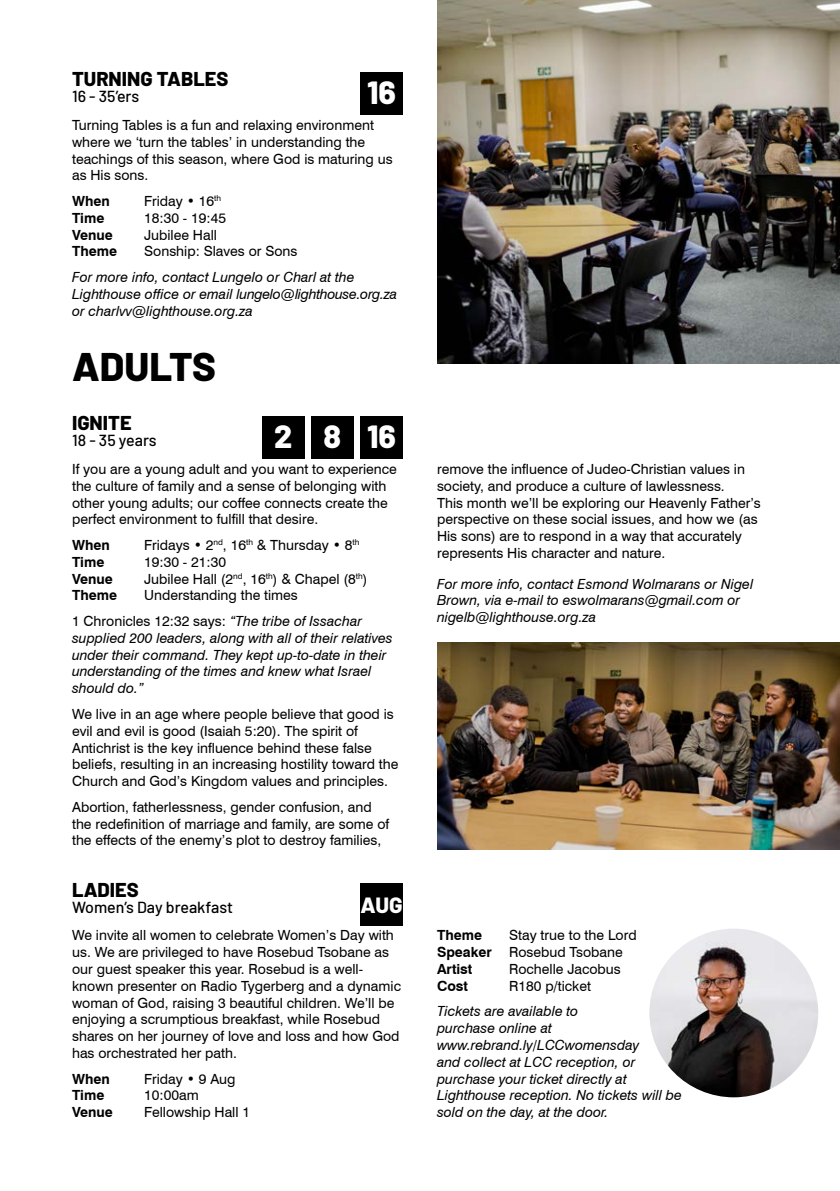
<style>
.page{position:relative;width:840px;height:1191px;background:#fff}
.page>*{position:absolute;margin:0;border:0;box-sizing:border-box;transform-origin:0 0}
.t1{font:800 39.8px "Barlow";color:#000}
.t2{font:800 32px "Barlow";color:#fff}
.t3{font:800 22px "Barlow";color:#fff}
.t4{font:800 20px "Barlow";color:#000}
.t5{font:500 16px "Barlow";color:#000}
.t6{font:14px/16.8px "Swiss 721 BT";color:#000}
.t7{font:italic 14px/16.8px "Swiss 721 BT";color:#000}
.t8{font:700 14px "Swiss 721 BT";color:#000}
.s1{font-style:italic}
.s2{font-weight:700}
</style>
<div class="page">
<div style="left:360px;top:416px;width:43px;height:42px;background:#000"></div>
<div style="left:311px;top:416px;width:42px;height:42px;background:#000"></div>
<div style="left:262px;top:416px;width:42px;height:42px;background:#000"></div>
<div style="left:360px;top:882px;width:43px;height:43px;background:#000"></div>
<div style="left:360px;top:72px;width:43px;height:43px;background:#000"></div>
<img style="left:437px;top:0;width:402px;height:364px">
<img style="left:437px;top:642px;width:402px;height:207px">
<img style="left:649px;top:928px;width:168px;height:169px;border-radius:84px">
<h3 class="t4" style="left:72px;top:64px;width:158px">TURNING TABLES</h3>
<p class="t5" style="left:72px;top:85px;width:69px">16 - 35’ers</p>
<p class="t6" style="left:72px;top:116px;width:322px">Turning Tables is a fun and relaxing environment where we ‘turn the tables’ in understanding the teachings of this season, where God is maturing us as His sons.</p>
<p class="t8" style="left:72px;top:192px;width:39px">When</p>
<p class="t6" style="left:144px;top:192px;width:78px">Friday • 16<sup>th</sup></p>
<p class="t8" style="left:72px;top:209px;width:34px">Time</p>
<p class="t6" style="left:144px;top:209px;width:83px">18:30 - 19:45</p>
<p class="t8" style="left:72px;top:226px;width:42px">Venue</p>
<p class="t6" style="left:144px;top:226px;width:74px">Jubilee Hall</p>
<p class="t8" style="left:72px;top:243px;width:46px">Theme</p>
<p class="t6" style="left:144px;top:243px;width:155px">Sonship: Slaves or Sons</p>
<p class="t7" style="left:72px;top:268px;width:326px">For more info, contact Lungelo or Charl at the<br>Lighthouse office or email lungelo@lighthouse.org.za or charlvv@lighthouse.org.za</p>
<h2 class="t2" style="left:367px;top:69px;width:30px">16</h2>
<h1 class="t1" style="left:72px;top:337px;width:145px">ADULTS</h1>
<h3 class="t4" style="left:72px;top:408px;width:61px">IGNITE</h3>
<p class="t5" style="left:72px;top:428px;width:86px">18 - 35 years</p>
<p class="t6" style="left:72px;top:460px;width:326px">If you are a young adult and you want to experience the culture of family and a sense of belonging with other young adults; our coffee connects create the perfect environment to fulfill that desire.</p>
<p class="t8" style="left:72px;top:536px;width:39px">When</p>
<p class="t6" style="left:144px;top:536px;width:217px">Fridays • 2<sup>nd</sup>, 16<sup>th</sup> &amp; Thursday • 8<sup>th</sup></p>
<p class="t8" style="left:72px;top:553px;width:34px">Time</p>
<p class="t6" style="left:144px;top:553px;width:83px">19:30 - 21:30</p>
<p class="t8" style="left:72px;top:570px;width:42px">Venue</p>
<p class="t6" style="left:144px;top:570px;width:224px">Jubilee Hall (2<sup>nd</sup>, 16<sup>th</sup>) &amp; Chapel (8<sup>th</sup>)</p>
<p class="t8" style="left:72px;top:587px;width:46px">Theme</p>
<h2 class="t2" style="left:274px;top:412px;width:123px">2 816</h2>
<p class="t6" style="left:72px;top:582px;width:291px;line-height:25.6px;text-align:center">Understanding the times<br>1 Chronicles 12:32 says: <span class="s1">“The tribe of Issachar</span></p>
<p class="t7" style="left:72px;top:629px;width:322px">supplied 200 leaders, along with all of their relatives under their command. They kept up-to-date in their understanding of the times and knew what Israel should do.”</p>
<p class="t6" style="left:72px;top:705px;width:328px">We live in an age where people believe that good is evil and evil is good (Isaiah 5:20). The spirit of Antichrist is the key influence behind these false beliefs, resulting in an increasing hostility toward the Church and God’s Kingdom values and principles.</p>
<p class="t6" style="left:72px;top:798px;width:318px">Abortion, fatherlessness, gender confusion, and the redefinition of marriage and family, are some of the effects of the enemy’s plot to destroy families,</p>
<h3 class="t4" style="left:72px;top:874px;width:68px">LADIES</h3>
<p class="t5" style="left:72px;top:895px;width:162px">Women’s Day breakfast</p>
<p class="t6" style="left:72px;top:927px;width:330px">We invite all women to celebrate Women’s Day with us. We are privileged to have Rosebud Tsobane as our guest speaker this year. Rosebud is a well&shy;known presenter on Radio Tygerberg and a dynamic woman of God, raising 3 beautiful children. We’ll be enjoying a scrumptious breakfast, while Rosebud shares on her journey of love and loss and how God has orchestrated her path.</p>
<p class="t8" style="left:72px;top:1070px;width:39px">When</p>
<p class="t6" style="left:144px;top:1070px;width:93px">Friday • 9 Aug</p>
<p class="t8" style="left:72px;top:1087px;width:34px">Time</p>
<p class="t6" style="left:144px;top:1087px;width:56px">10:00am</p>
<p class="t8" style="left:72px;top:1103px;width:42px">Venue</p>
<p class="t6" style="left:144px;top:1103px;width:107px">Fellowship Hall 1</p>
<h3 class="t3" style="left:360px;top:888px;width:43px">AUG</h3>
<p class="t6" style="left:437px;top:460px;width:325px">remove the influence of Judeo-Christian values in society, and produce a culture of lawlessness.<br>This month we’ll be exploring our Heavenly Father’s perspective on these social issues, and how we (as His sons) are to respond in a way that accurately represents His character and nature.</p>
<p class="t7" style="left:437px;top:575px;width:317px">For more info, contact Esmond Wolmarans or Nigel<br>Brown, via e-mail to eswolmarans@gmail.com or nigelb@lighthouse.org.za</p>
<p class="t6" style="left:437px;top:927px;width:201px;text-indent:72px">Stay true to the Lord<br><span class="s2">Speaker</span> Rosebud Tsobane<br><span class="s2">Artist</span></p>
<p class="t8" style="left:437px;top:927px;width:46px">Theme</p>
<p class="t6" style="left:509px;top:960px;width:113px">Rochelle Jacobus</p>
<p class="t8" style="left:437px;top:977px;width:33px">Cost</p>
<p class="t6" style="left:509px;top:977px;width:83px">R180 p/ticket</p>
<p class="t7" style="left:437px;top:1003px;width:246px">Tickets are available to<br>purchase online at www.rebrand.ly/LCCwomensday<br>and collect at LCC reception, or purchase your ticket directly at<br>Lighthouse reception. No tickets will be sold on the day, at the door.</p>
</div>
